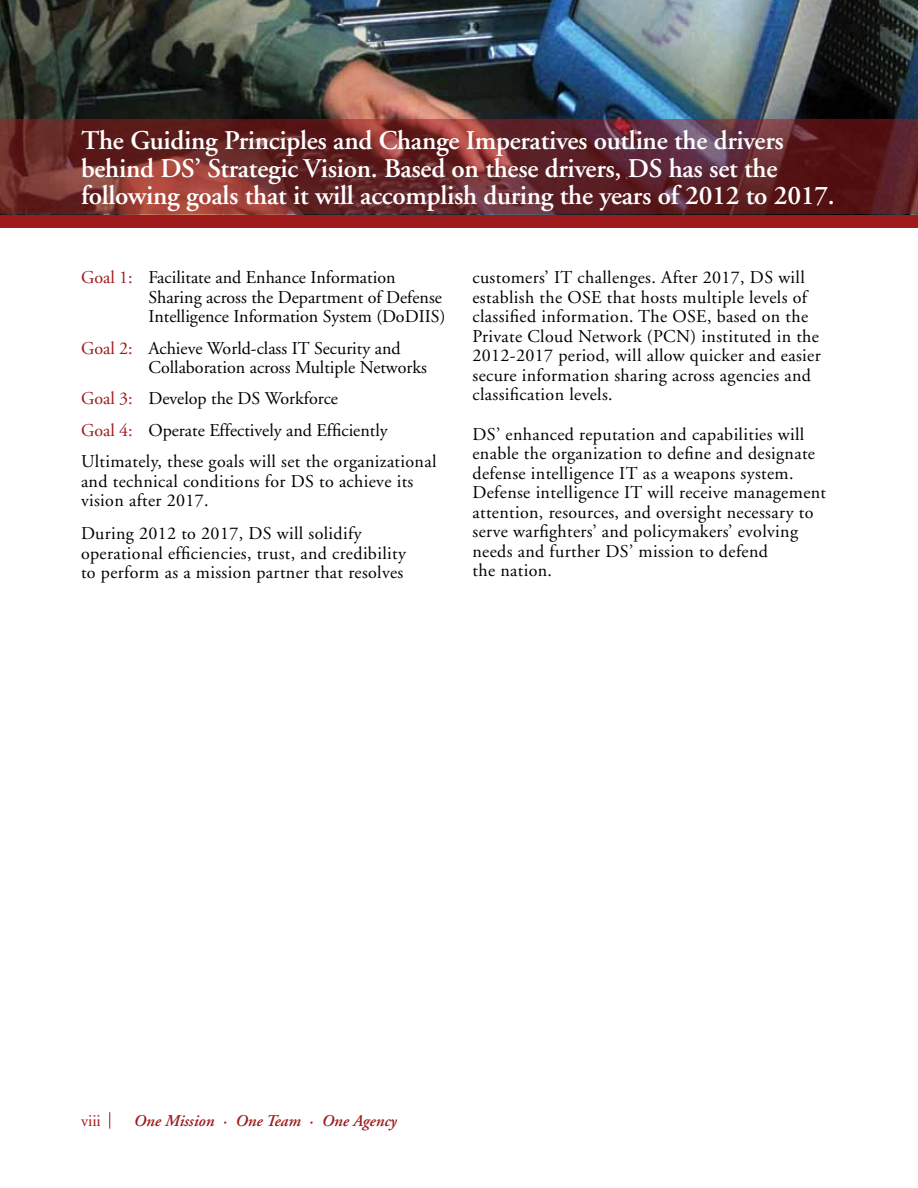
<style>
.page{position:relative;width:918px;height:1188px;background:#fff}
.page>*{position:absolute;margin:0;border:0;box-sizing:border-box;transform-origin:0 0}
.t1{font:600 27px/27.8px "Adobe Garamond";letter-spacing:-.01em;color:#fff}
.t2{font:18px/19.5px "Adobe Garamond";letter-spacing:.02em;color:#000}
.t3{font:18px/19.5px "Adobe Garamond";color:#000}
.t4{font:italic 600 16.5px "Adobe Garamond";color:#9e1a1d}
.t5{font:16.5px "Adobe Garamond";color:#9e1a1d}
.s1{color:#9e1a1d}
</style>
<div class="page">
<svg style="left:109px;top:1112px;width:1px;height:17px"></svg>
<img style="left:0;top:0;width:918px;height:215px">
<div style="left:0;top:215px;width:918px;height:13px;background:#9e1a1d"></div>
<svg style="left:0;top:119px;width:918px;height:95px;background:#69282a"></svg>
<h1 class="t1" style="left:81px;top:127px;width:755px">The Guiding Principles and Change Imperatives outline the drivers behind DS’ Strategic Vision. Based on these drivers, DS has set the following goals that it will accomplish during the years of 2012 to 2017.</h1>
<p class="t3" style="left:148px;top:268px;width:299px;text-indent:-68px"><span class="s1">Goal 1:</span> Facilitate and Enhance Information<br>Sharing across the Department of Defense<br>Intelligence Information System (DoDIIS)</p>
<p class="t3" style="left:148px;top:339px;width:280px;text-indent:-68px"><span class="s1">Goal 2:</span> Achieve World-class IT Security and<br>Collaboration across Multiple Networks</p>
<p class="t3" style="left:81px;top:383px;width:357px;line-height:31.3px"><span class="s1">Goal 3:</span> Develop the DS Workforce<br><span class="s1">Goal 4:</span> Operate Effectively and Efficiently<br>Ultimately, these goals will set the organizational</p>
<p class="t2" style="left:81px;top:472px;width:334px">and technical conditions for DS to achieve its vision after 2017.</p>
<p class="t2" style="left:81px;top:524px;width:326px">During 2012 to 2017, DS will solidify operational efficiencies, trust, and credibility to perform as a mission partner that resolves</p>
<p class="t2" style="left:472px;top:268px;width:350px">customers’ IT challenges. After 2017, DS will establish the OSE that hosts multiple levels of classified information. The OSE, based on the Private Cloud Network (PCN) instituted in the 2012-2017 period, will allow quicker and easier secure information sharing across agencies and classification levels.</p>
<p class="t2" style="left:472px;top:425px;width:355px">DS’ enhanced reputation and capabilities will enable the organization to define and designate defense intelligence IT as a weapons system.<br>Defense intelligence IT will receive management attention, resources, and oversight necessary to serve warfighters’ and policymakers’ evolving needs and further DS’ mission to defend<br>the nation.</p>
<p class="t5" style="left:81px;top:1112px;width:21px">viii</p>
<p class="t4" style="left:134px;top:1112px;width:265px">One Mission · One Team · One Agency</p>
</div>
